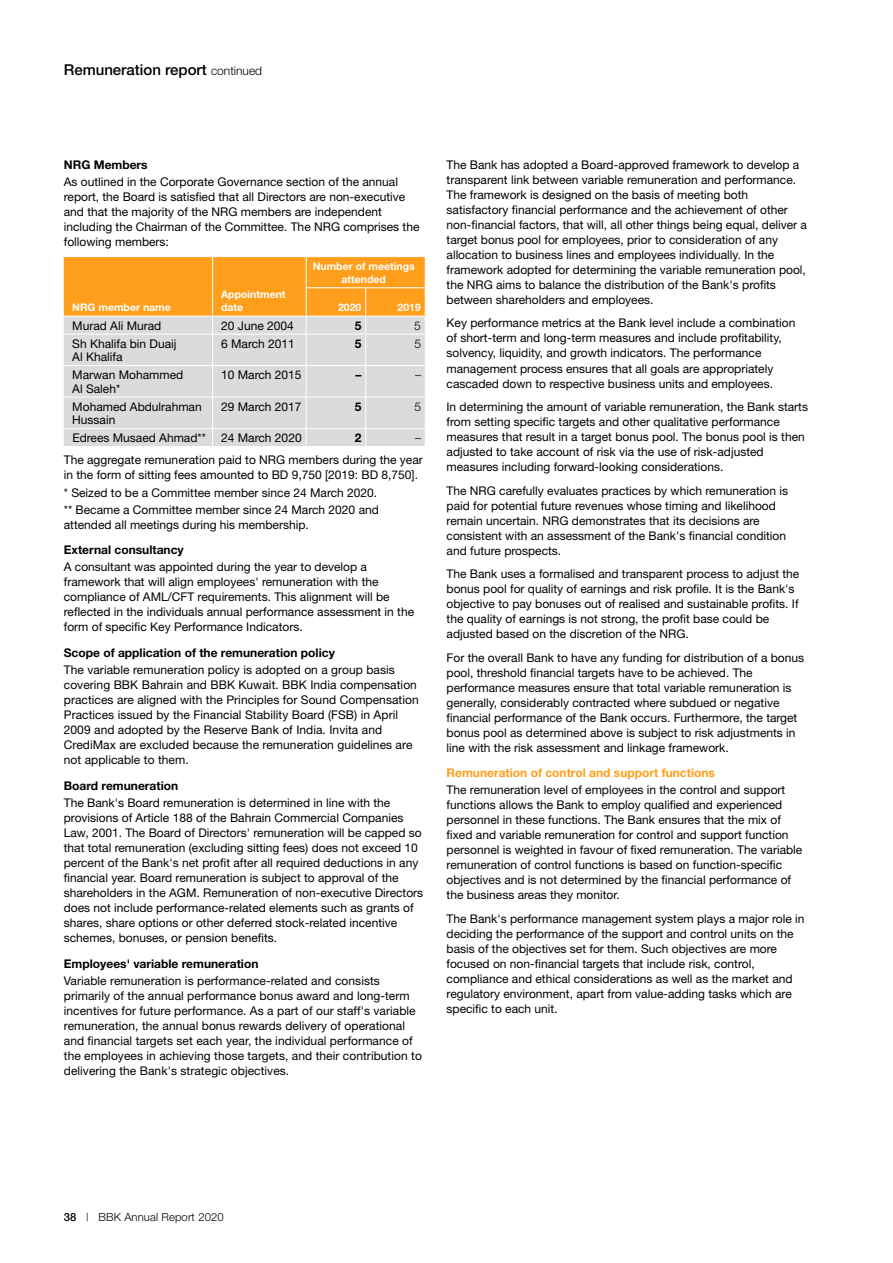
<style>
.page{position:relative;width:893px;height:1263px;background:#fff}
.page>*{position:absolute;margin:0;border:0;box-sizing:border-box;transform-origin:0 0}
.t1{font:500 15px "Helvetica Neue";color:#000}
.t2{font:12px/15px "Helvetica Neue";color:#000}
.t3{font:700 12px "Helvetica Neue";color:#000}
.t4{font:700 12px "Helvetica Neue";color:#ff9e1a}
.t5{font:300 12px "Helvetica Neue";color:#000}
.t6{font:300 11.25px "Helvetica Neue";letter-spacing:.01em;color:#000}
.t7{font:700 10.5px/12.8px "Helvetica Neue";color:#fff}
.s1{font-weight:300;font-size:12px}
.s2{font-weight:500}
</style>
<div class="page">
<div style="left:64px;top:335px;width:361px;height:111px;background:#dadbdc"></div>
<hr style="left:212px;top:334px;width:1px;height:31px;background:#fff">
<hr style="left:306px;top:334px;width:1px;height:31px;background:#fff">
<hr style="left:365px;top:334px;width:1px;height:31px;background:#fff">
<hr style="left:64px;top:365px;width:149px;height:1px;background:#fff">
<hr style="left:213px;top:365px;width:93px;height:1px;background:#fff">
<hr style="left:212px;top:366px;width:1px;height:31px;background:#fff">
<hr style="left:306px;top:366px;width:1px;height:31px;background:#fff">
<hr style="left:365px;top:366px;width:1px;height:31px;background:#fff">
<hr style="left:64px;top:397px;width:149px;height:1px;background:#fff">
<hr style="left:213px;top:397px;width:93px;height:1px;background:#fff">
<hr style="left:212px;top:397px;width:1px;height:31px;background:#fff">
<hr style="left:306px;top:397px;width:1px;height:31px;background:#fff">
<hr style="left:365px;top:397px;width:1px;height:31px;background:#fff">
<hr style="left:64px;top:428px;width:149px;height:1px;background:#fff">
<hr style="left:213px;top:428px;width:93px;height:1px;background:#fff">
<svg style="left:212px;top:429px;width:1px;height:17px"></svg>
<svg style="left:306px;top:429px;width:1px;height:17px"></svg>
<svg style="left:365px;top:429px;width:1px;height:17px"></svg>
<svg style="left:64px;top:257px;width:362px;height:77px;background:#f6ad48"></svg>
<hr style="left:64px;top:316px;width:149px;height:1px;background:#fff">
<hr style="left:213px;top:316px;width:93px;height:1px;background:#fff">
<hr style="left:306px;top:316px;width:60px;height:1px;background:#fff">
<hr style="left:366px;top:316px;width:60px;height:1px;background:#fff">
<hr style="left:306px;top:365px;width:60px;height:1px;background:#fff">
<hr style="left:366px;top:365px;width:60px;height:1px;background:#fff">
<hr style="left:306px;top:397px;width:60px;height:1px;background:#fff">
<hr style="left:366px;top:397px;width:60px;height:1px;background:#fff">
<hr style="left:306px;top:428px;width:60px;height:1px;background:#fff">
<hr style="left:366px;top:428px;width:60px;height:1px;background:#fff">
<hr style="left:306px;top:257px;width:1px;height:30px;background:#fff">
<hr style="left:425px;top:257px;width:1px;height:30px;background:#fff">
<hr style="left:306px;top:287px;width:60px;height:1px;background:#fff">
<hr style="left:366px;top:287px;width:60px;height:1px;background:#fff">
<p class="t1" style="left:64px;top:61px;width:200px">Remuneration report <span class="s1">continued</span></p>
<p class="t3" style="left:64px;top:157px;width:85px">NRG Members</p>
<p class="t2" style="left:64px;top:174px;width:357px">As outlined in the Corporate Governance section of the annual report, the Board is satisfied that all Directors are non-executive and that the majority of the NRG members are independent including the Chairman of the Committee. The NRG comprises the following members:</p>
<p class="t7" style="left:72px;top:301px;width:100px">NRG member name</p>
<p class="t7" style="left:221px;top:288px;width:66px">Appointment date</p>
<p class="t7" style="left:313px;top:260px;width:104px;text-align:center">Number of meetings attended</p>
<p class="t7" style="left:338px;top:301px;width:25px">2020</p>
<p class="t7" style="left:398px;top:301px;width:25px">2019</p>
<p class="t2" style="left:72px;top:318px;width:91px">Murad Ali Murad</p>
<p class="t2" style="left:221px;top:318px;width:74px">20 June 2004</p>
<p class="t3" style="left:355px;top:318px;width:8px">5</p>
<p class="t5" style="left:414px;top:318px;width:8px">5</p>
<p class="t2" style="left:72px;top:337px;width:106px;line-height:13.5px">Sh Khalifa bin Duaij<br>Al Khalifa</p>
<p class="t2" style="left:221px;top:336px;width:75px">6 March 2011</p>
<p class="t3" style="left:355px;top:336px;width:8px">5</p>
<p class="t5" style="left:414px;top:336px;width:8px">5</p>
<p class="t2" style="left:72px;top:368px;width:112px;line-height:13.5px">Marwan Mohammed<br>Al Saleh*</p>
<p class="t2" style="left:221px;top:367px;width:82px">10 March 2015</p>
<p class="t3" style="left:355px;top:367px;width:7px">–</p>
<p class="t5" style="left:415px;top:368px;width:7px">–</p>
<p class="t2" style="left:72px;top:400px;width:131px;line-height:13.5px">Mohamed Abdulrahman<br>Hussain</p>
<p class="t2" style="left:221px;top:399px;width:82px">29 March 2017</p>
<p class="t3" style="left:355px;top:399px;width:8px">5</p>
<p class="t5" style="left:414px;top:399px;width:8px">5</p>
<p class="t2" style="left:72px;top:430px;width:135px">Edrees Musaed Ahmad**</p>
<p class="t2" style="left:221px;top:430px;width:82px">24 March 2020</p>
<p class="t3" style="left:355px;top:430px;width:8px">2</p>
<p class="t5" style="left:415px;top:431px;width:7px">–</p>
<p class="t2" style="left:64px;top:452px;width:360px">The aggregate remuneration paid to NRG members during the year in the form of sitting fees amounted to BD 9,750 [2019: BD 8,750].</p>
<p class="t2" style="left:64px;top:484px;width:317px;line-height:17.1px">* Seized to be a Committee member since 24 March 2020. ** Became a Committee member since 24 March 2020 and</p>
<p class="t2" style="left:64px;top:517px;width:246px">attended all meetings during his membership.</p>
<p class="t3" style="left:64px;top:543px;width:121px">External consultancy</p>
<p class="t2" style="left:64px;top:559px;width:352px">A consultant was appointed during the year to develop a framework that will align employees' remuneration with the compliance of AML/CFT requirements. This alignment will be reflected in the individuals annual performance assessment in the form of specific Key Performance Indicators.</p>
<p class="t3" style="left:64px;top:645px;width:273px">Scope of application of the remuneration policy</p>
<p class="t2" style="left:64px;top:662px;width:356px">The variable remuneration policy is adopted on a group basis covering BBK Bahrain and BBK Kuwait. BBK India compensation practices are aligned with the Principles for Sound Compensation Practices issued by the Financial Stability Board (FSB) in April 2009 and adopted by the Reserve Bank of India. Invita and CrediMax are excluded because the remuneration guidelines are not applicable to them.</p>
<p class="t3" style="left:64px;top:778px;width:116px">Board remuneration</p>
<p class="t2" style="left:64px;top:795px;width:361px">The Bank's Board remuneration is determined in line with the provisions of Article 188 of the Bahrain Commercial Companies Law, 2001. The Board of Directors' remuneration will be capped so that total remuneration (excluding sitting fees) does not exceed 10 percent of the Bank's net profit after all required deductions in any financial year. Board remuneration is subject to approval of the shareholders in the AGM. Remuneration of non-executive Directors does not include performance-related elements such as grants of shares, share options or other deferred stock-related incentive schemes, bonuses, or pension benefits.</p>
<p class="t3" style="left:64px;top:956px;width:196px">Employees' variable remuneration</p>
<p class="t2" style="left:64px;top:973px;width:360px">Variable remuneration is performance-related and consists primarily of the annual performance bonus award and long-term incentives for future performance. As a part of our staff's variable remuneration, the annual bonus rewards delivery of operational and financial targets set each year, the individual performance of the employees in achieving those targets, and their contribution to delivering the Bank's strategic objectives.</p>
<p class="t2" style="left:447px;top:157px;width:362px">The Bank has adopted a Board-approved framework to develop a transparent link between variable remuneration and performance.<br>The framework is designed on the basis of meeting both satisfactory financial performance and the achievement of other non-financial factors, that will, all other things being equal, deliver a target bonus pool for employees, prior to consideration of any allocation to business lines and employees individually. In the framework adopted for determining the variable remuneration pool, the NRG aims to balance the distribution of the Bank's profits between shareholders and employees.</p>
<p class="t2" style="left:447px;top:316px;width:350px">Key performance metrics at the Bank level include a combination of short-term and long-term measures and include profitability, solvency, liquidity, and growth indicators. The performance management process ensures that all goals are appropriately cascaded down to respective business units and employees.</p>
<p class="t2" style="left:447px;top:399px;width:363px">In determining the amount of variable remuneration, the Bank starts from setting specific targets and other qualitative performance measures that result in a target bonus pool. The bonus pool is then adjusted to take account of risk via the use of risk-adjusted measures including forward-looking considerations.</p>
<p class="t2" style="left:447px;top:483px;width:343px">The NRG carefully evaluates practices by which remuneration is paid for potential future revenues whose timing and likelihood remain uncertain. NRG demonstrates that its decisions are consistent with an assessment of the Bank's financial condition and future prospects.</p>
<p class="t2" style="left:447px;top:566px;width:354px">The Bank uses a formalised and transparent process to adjust the bonus pool for quality of earnings and risk profile. It is the Bank's objective to pay bonuses out of realised and sustainable profits. If the quality of earnings is not strong, the profit base could be adjusted based on the discretion of the NRG.</p>
<p class="t2" style="left:447px;top:650px;width:359px">For the overall Bank to have any funding for distribution of a bonus pool, threshold financial targets have to be achieved. The performance measures ensure that total variable remuneration is generally, considerably contracted where subdued or negative financial performance of the Bank occurs. Furthermore, the target bonus pool as determined above is subject to risk adjustments in line with the risk assessment and linkage framework.</p>
<p class="t4" style="left:447px;top:765px;width:270px">Remuneration of control and support functions</p>
<p class="t2" style="left:447px;top:782px;width:357px">The remuneration level of employees in the control and support functions allows the Bank to employ qualified and experienced personnel in these functions. The Bank ensures that the mix of fixed and variable remuneration for control and support function personnel is weighted in favour of fixed remuneration. The variable remuneration of control functions is based on function-specific objectives and is not determined by the financial performance of the business areas they monitor.</p>
<p class="t2" style="left:447px;top:911px;width:359px">The Bank's performance management system plays a major role in deciding the performance of the support and control units on the basis of the objectives set for them. Such objectives are more focused on non-financial targets that include risk, control, compliance and ethical considerations as well as the market and regulatory environment, apart from value-adding tasks which are specific to each unit.</p>
<p class="t6" style="left:64px;top:1210px;width:161px"><span class="s2">38</span> | BBK Annual Report 2020</p>
</div>
